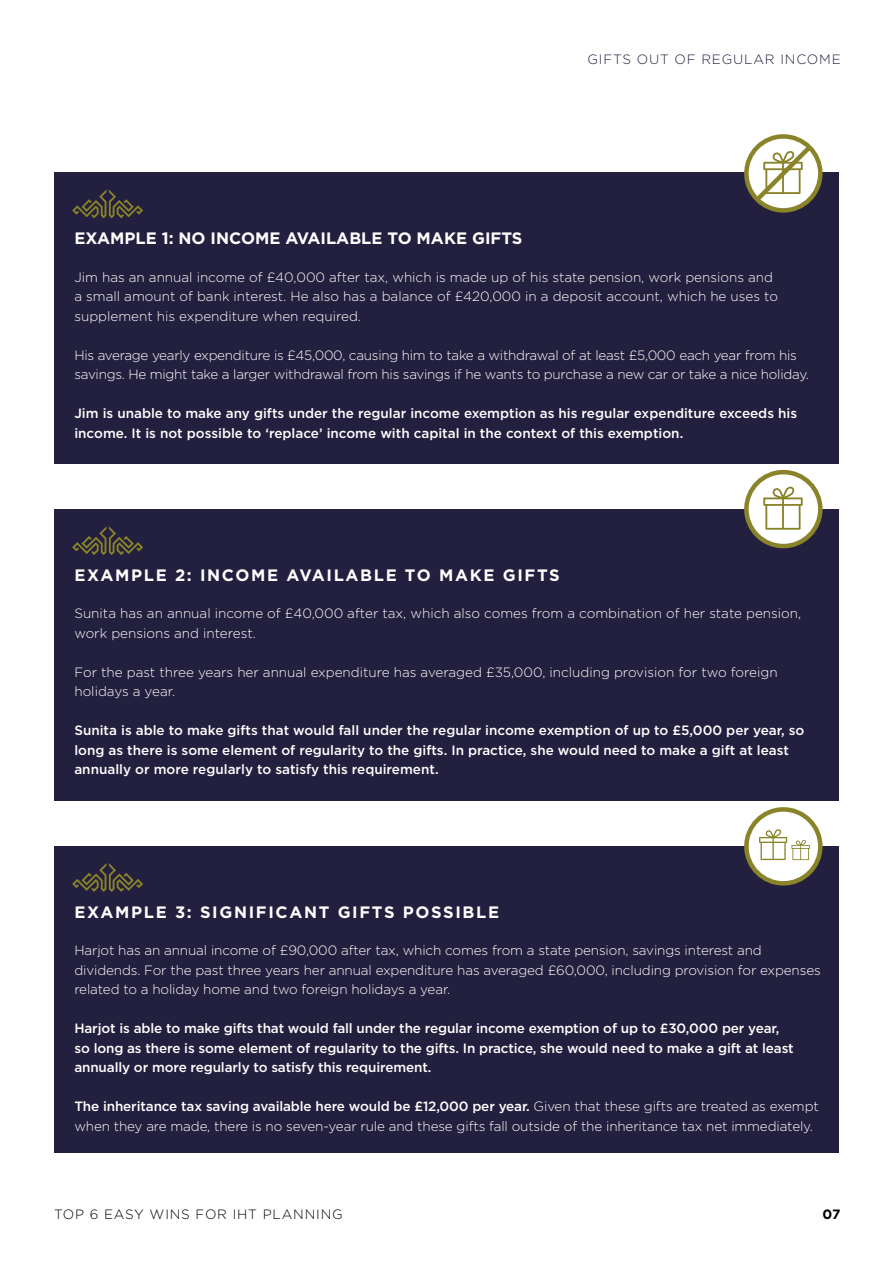
<style>
.page{position:relative;width:893px;height:1263px;background:#fff}
.page>*{position:absolute;margin:0;border:0;box-sizing:border-box;transform-origin:0 0}
.t1{font:700 16.5px "Gotham HTF";letter-spacing:.1em;color:#fff}
.t2{font:700 16.5px "Gotham HTF";color:#fff}
.t3{font:300 13.5px/19.5px "Gotham HTF";letter-spacing:-.01em;color:#fff}
.t4{font:500 13.5px/19.5px "Gotham HTF";color:#fff}
.t5{font:300 13.5px "Gotham HTF";letter-spacing:.06em;color:#000}
.t6{font:300 13.5px "Gotham HTF";letter-spacing:.06em;color:#231f3e}
.t7{font:700 13.5px "Gotham HTF";color:#000}
.s1{font-weight:500}
</style>
<div class="page">
<div style="left:54px;top:172px;width:785px;height:291px;background:#231f3e"></div>
<div style="left:54px;top:509px;width:785px;height:291px;background:#231f3e"></div>
<div style="left:54px;top:846px;width:785px;height:306px;background:#231f3e"></div>
<svg style="left:72px;top:190px;width:71px;height:28px"></svg>
<svg style="left:72px;top:526px;width:71px;height:29px"></svg>
<svg style="left:72px;top:863px;width:71px;height:29px"></svg>
<svg style="left:746px;top:136px;width:74px;height:74px"></svg>
<div style="left:744px;top:134px;width:78px;height:79px;border:4px solid #89832a;border-radius:50%"></div>
<svg style="left:746px;top:472px;width:74px;height:74px;fill:#fff"></svg>
<div style="left:744px;top:470px;width:78px;height:78px;border:4px solid #89832a;border-radius:50%"></div>
<svg style="left:746px;top:809px;width:74px;height:74px;fill:#fff"></svg>
<div style="left:744px;top:807px;width:78px;height:78px;border:4px solid #89832a;border-radius:50%"></div>
<svg style="left:763px;top:487px;width:40px;height:43px"></svg>
<svg style="left:759px;top:829px;width:51px;height:31px"></svg>
<svg style="left:751px;top:141px;width:65px;height:65px"></svg>
<p class="t6" style="left:588px;top:52px;width:255px">GIFTS OUT OF REGULAR INCOME</p>
<p class="t2" style="left:74px;top:229px;width:449px">EXAMPLE 1: NO INCOME AVAILABLE TO MAKE GIFTS</p>
<p class="t3" style="left:74px;top:267px;width:705px">Jim has an annual income of £40,000 after tax, which is made up of his state pension, work pensions and a small amount of bank interest. He also has a balance of £420,000 in a deposit account, which he uses to supplement his expenditure when required.</p>
<p class="t3" style="left:74px;top:345px;width:736px">His average yearly expenditure is £45,000, causing him to take a withdrawal of at least £5,000 each year from his savings. He might take a larger withdrawal from his savings if he wants to purchase a new car or take a nice holiday.</p>
<p class="t4" style="left:74px;top:403px;width:724px">Jim is unable to make any gifts under the regular income exemption as his regular expenditure exceeds his income. It is not possible to ‘replace’ income with capital in the context of this exemption.</p>
<p class="t1" style="left:74px;top:565px;width:487px">EXAMPLE 2: INCOME AVAILABLE TO MAKE GIFTS</p>
<p class="t3" style="left:74px;top:604px;width:728px">Sunita has an annual income of £40,000 after tax, which also comes from a combination of her state pension, work pensions and interest.</p>
<p class="t3" style="left:74px;top:662px;width:705px">For the past three years her annual expenditure has averaged £35,000, including provision for two foreign holidays a year.</p>
<p class="t4" style="left:74px;top:720px;width:732px">Sunita is able to make gifts that would fall under the regular income exemption of up to £5,000 per year, so long as there is some element of regularity to the gifts. In practice, she would need to make a gift at least annually or more regularly to satisfy this requirement.</p>
<p class="t1" style="left:74px;top:902px;width:426px">EXAMPLE 3: SIGNIFICANT GIFTS POSSIBLE</p>
<p class="t3" style="left:74px;top:940px;width:748px">Harjot has an annual income of £90,000 after tax, which comes from a state pension, savings interest and dividends. For the past three years her annual expenditure has averaged £60,000, including provision for expenses related to a holiday home and two foreign holidays a year.</p>
<p class="t4" style="left:74px;top:1018px;width:721px">Harjot is able to make gifts that would fall under the regular income exemption of up to £30,000 per year, so long as there is some element of regularity to the gifts. In practice, she would need to make a gift at least annually or more regularly to satisfy this requirement.</p>
<p class="t3" style="left:74px;top:1096px;width:746px"><span class="s1">The inheritance tax saving available here would be £12,000 per year.</span> Given that these gifts are treated as exempt when they are made, there is no seven-year rule and these gifts fall outside of the inheritance tax net immediately.</p>
<p class="t5" style="left:54px;top:1207px;width:290px">TOP 6 EASY WINS FOR IHT PLANNING</p>
<p class="t7" style="left:822px;top:1206px;width:19px">07</p>
</div>
